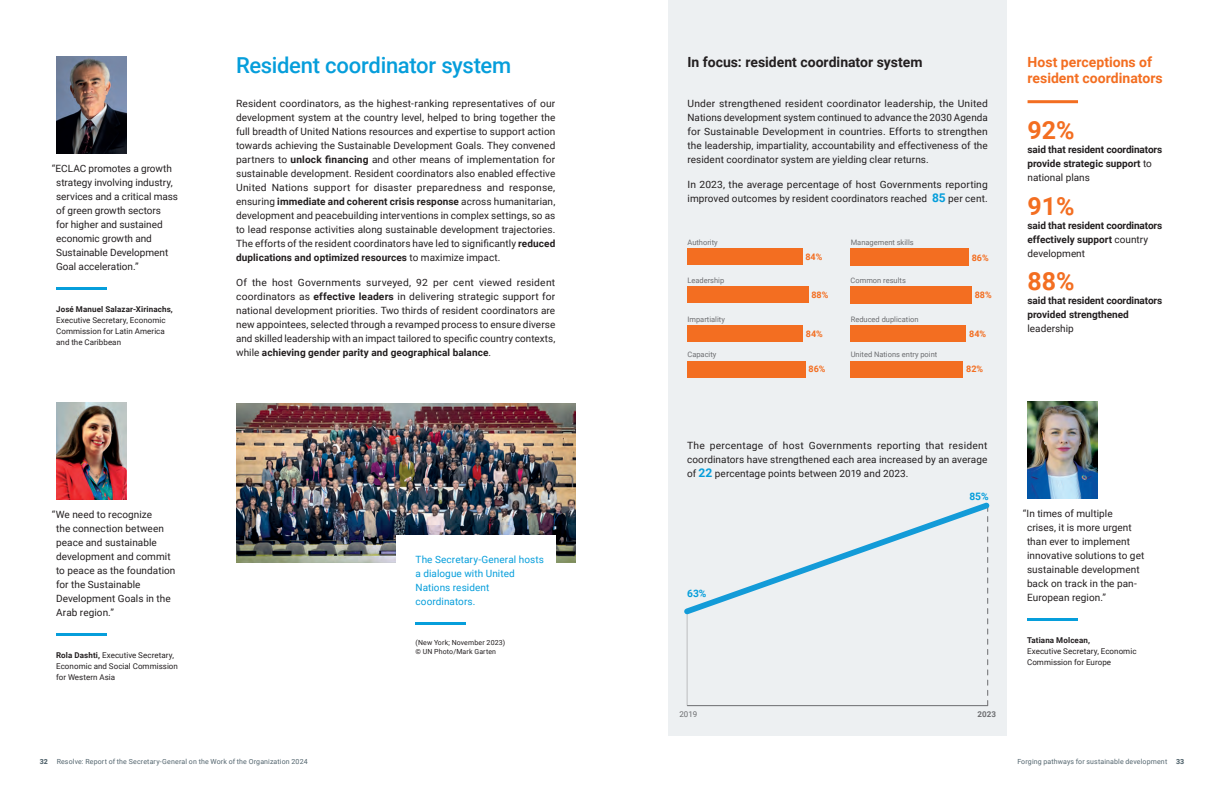
<style>
.page{position:relative;width:1224px;height:792px;background:#fff}
.page>*{position:absolute;margin:0;border:0;box-sizing:border-box;transform-origin:0 0}
.Data{font:700 25px "Roboto";color:#f36e21}
.Paragraphe_Sub_title{font:500 22px "Roboto";letter-spacing:-.015em;color:#069edb}
.Highlight_Title{font:700 14px/16px "Roboto";color:#f36e21}
.Heading_Chart_small{font:700 14px "Roboto";color:#231f20}
.t1{font:700 10.2px "Roboto";color:#069edb}
.Body_copy{font:10px/14px "Roboto";letter-spacing:.005em;color:#231f20;text-align:justify}
.Highlight_text{font:700 10px/14px "Roboto";letter-spacing:-.01em;color:#231f20}
.Caption_blue_text{font:10px/14px "Roboto";letter-spacing:.005em;color:#069edb}
.t2{font:700 9px "Roboto";color:#f36e21}
.t3{font:8px/11px "Roboto";letter-spacing:.005em;color:#231f20}
.t4{font:8px "Roboto";color:#6c6d70}
.t5{font:700 8px "Roboto";color:#6c6d70}
.t6{font:7.5px "Roboto";color:#6c6d70}
.t7{font:7px "Roboto";letter-spacing:.02em;color:#53656e}
.Caption_copyright_black{font:7px/9px "Roboto";letter-spacing:.02em;color:#231f20}
.t8{font:900 7px "Roboto";color:#53656e}
.s1{font-weight:700}
.s2{font-weight:700;font-size:12px;color:#069edb}
.s3{font-weight:400}
.s4{font-weight:900}
</style>
<div class="page">
<div style="left:669px;top:0;width:338px;height:735px;background:#edf0f2"></div>
<img style="left:236px;top:404px;width:339px;height:159px">
<div style="left:396px;top:535px;width:159px;height:139px;background:#fff"></div>
<hr style="left:416px;top:622px;width:50px;height:3px;background:#069edb">
<hr style="left:1028px;top:100px;width:50px;height:3px;background:#f36e21">
<svg style="left:684px;top:502px;width:306px;height:204px"></svg>
<div style="left:687px;top:249px;width:116px;height:16px;background:#f36e21"></div>
<div style="left:687px;top:287px;width:122px;height:16px;background:#f36e21"></div>
<div style="left:687px;top:326px;width:116px;height:16px;background:#f36e21"></div>
<div style="left:687px;top:361px;width:118px;height:16px;background:#f36e21"></div>
<div style="left:850px;top:361px;width:113px;height:16px;background:#f36e21"></div>
<div style="left:850px;top:326px;width:116px;height:16px;background:#f36e21"></div>
<div style="left:850px;top:286px;width:122px;height:18px;background:#f36e21"></div>
<div style="left:850px;top:248px;width:119px;height:17px;background:#f36e21"></div>
<img style="left:57px;top:57px;width:70px;height:96px">
<hr style="left:56px;top:287px;width:51px;height:3px;background:#069edb">
<img style="left:57px;top:403px;width:70px;height:96px">
<hr style="left:56px;top:633px;width:51px;height:3px;background:#069edb">
<img style="left:1028px;top:402px;width:69px;height:96px">
<hr style="left:1027px;top:618px;width:50px;height:3px;background:#069edb">
<p class="Body_copy" style="left:56px;top:161px;width:123px;text-align:left;text-indent:-4px">“ECLAC promotes a growth strategy involving industry, services and a critical mass of green growth sectors<br>for higher and sustained economic growth and<br>Sustainable Development<br>Goal acceleration.”</p>
<p class="t3" style="left:56px;top:303px;width:118px"><span class="s1">José Manuel Salazar-Xirinachs,<br></span>Executive Secretary, Economic<br>Commission for Latin America and the Caribbean</p>
<h3 class="Paragraphe_Sub_title" style="left:236px;top:50px;width:277px">Resident coordinator system</h3>
<p class="Body_copy" style="left:236px;top:96px;width:321px">Resident coordinators, as the highest-ranking representatives of our development system at the country level, helped to bring together the full breadth of United Nations resources and expertise to support action towards achieving the Sustainable Development Goals. They convened partners to <span class="s1">unlock financing</span> and other means of implementation for sustainable development. Resident coordinators also enabled effective United Nations support for disaster preparedness and response, ensuring <span class="s1">immediate and coherent crisis response</span> across humanitarian, development and peacebuilding interventions in complex settings, so as to lead response activities along sustainable development trajectories.<br>The efforts of the resident coordinators have led to significantly <span class="s1">reduced duplications and optimized resources</span> to maximize impact.</p>
<p class="Body_copy" style="left:236px;top:275px;width:321px">Of the host Governments surveyed, 92 per cent viewed resident coordinators as <span class="s1">effective leaders</span> in delivering strategic support for national development priorities. Two thirds of resident coordinators are new appointees, selected through a revamped process to ensure diverse and skilled leadership with an impact tailored to specific country contexts, while <span class="s1">achieving gender parity and geographical balance</span>.</p>
<p class="Body_copy" style="left:56px;top:507px;width:121px;text-align:left;text-indent:-4px">“We need to recognize<br>the connection between peace and sustainable development and commit to peace as the foundation for the Sustainable<br>Development Goals in the<br>Arab region.”</p>
<p class="t3" style="left:56px;top:649px;width:123px"><span class="s1">Rola Dashti,</span> Executive Secretary,<br>Economic and Social Commission for Western Asia</p>
<p class="Caption_blue_text" style="left:416px;top:552px;width:130px">The Secretary-General hosts a dialogue with United<br>Nations resident coordinators.</p>
<p class="Caption_copyright_black" style="left:416px;top:638px;width:91px">(New York; November 2023) © UN Photo/Mark Garten</p>
<p class="Heading_Chart_small" style="left:688px;top:52px;width:236px">In focus: resident coordinator system</p>
<p class="Body_copy" style="left:688px;top:96px;width:302px">Under strengthened resident coordinator leadership, the United Nations development system continued to advance the 2030 Agenda for Sustainable Development in countries. Efforts to strengthen the leadership, impartiality, accountability and effectiveness of the resident coordinator system are yielding clear returns.</p>
<p class="Body_copy" style="left:688px;top:177px;width:302px">In 2023, the average percentage of host Governments reporting improved outcomes by resident coordinators reached <span class="s2">85</span> per cent.</p>
<p class="t6" style="left:687px;top:237px;width:32px">Authority</p>
<p class="t6" style="left:687px;top:275px;width:38px">Leadership</p>
<p class="t6" style="left:687px;top:314px;width:39px">Impartiality</p>
<p class="t6" style="left:687px;top:349px;width:30px">Capacity</p>
<p class="t2" style="left:805px;top:251px;width:18px">84%</p>
<p class="t2" style="left:811px;top:289px;width:18px">88%</p>
<p class="t2" style="left:806px;top:328px;width:18px">84%</p>
<p class="t2" style="left:809px;top:363px;width:18px">86%</p>
<p class="t6" style="left:851px;top:237px;width:65px">Management skills</p>
<p class="t6" style="left:851px;top:275px;width:57px">Common results</p>
<p class="t6" style="left:851px;top:314px;width:69px">Reduced duplication</p>
<p class="t6" style="left:851px;top:349px;width:88px">United Nations entry point</p>
<p class="t2" style="left:972px;top:251px;width:18px">86%</p>
<p class="t2" style="left:975px;top:289px;width:18px">88%</p>
<p class="t2" style="left:969px;top:328px;width:18px">84%</p>
<p class="t2" style="left:966px;top:363px;width:18px">82%</p>
<p class="Body_copy" style="left:687px;top:438px;width:302px">The percentage of host Governments reporting that resident coordinators have strengthened each area increased by an average of <span class="s2">22</span> percentage points between 2019 and 2023.</p>
<p class="t1" style="left:687px;top:587px;width:21px">63%</p>
<p class="t1" style="left:969px;top:489px;width:21px">85%</p>
<p class="t4" style="left:679px;top:709px;width:19px">2019</p>
<p class="t5" style="left:978px;top:708px;width:20px">2023</p>
<p class="Highlight_Title" style="left:1028px;top:54px;width:137px">Host perceptions of resident coordinators</p>
<p class="Data" style="left:1028px;top:113px;width:49px">92%</p>
<p class="Highlight_text" style="left:1028px;top:142px;width:136px">said that resident coordinators provide strategic support <span class="s3">to national plans</span></p>
<p class="Data" style="left:1028px;top:188px;width:49px">91%</p>
<p class="Highlight_text" style="left:1028px;top:218px;width:136px">said that resident coordinators effectively support <span class="s3">country development</span></p>
<p class="Data" style="left:1028px;top:264px;width:49px">88%</p>
<p class="Highlight_text" style="left:1028px;top:293px;width:136px">said that resident coordinators provided strengthened <span class="s3">leadership</span></p>
<p class="Body_copy" style="left:1027px;top:506px;width:119px;text-align:left;text-indent:-4px">“In times of multiple<br>crises, it is more urgent than ever to implement innovative solutions to get sustainable development back on track in the pan-<br>European region.”</p>
<p class="t3" style="left:1027px;top:635px;width:111px"><span class="s1">Tatiana Molcean,<br></span>Executive Secretary, Economic<br>Commission for Europe</p>
<p class="t8" style="left:40px;top:756px;width:10px">32</p>
<p class="t7" style="left:57px;top:756px;width:253px">Resolve: Report of the Secretary-General on the Work of the Organization 2024</p>
<p class="t7" style="left:1017px;top:756px;width:168px">Forging pathways for sustainable development <span class="s4">33</span></p>
</div>
